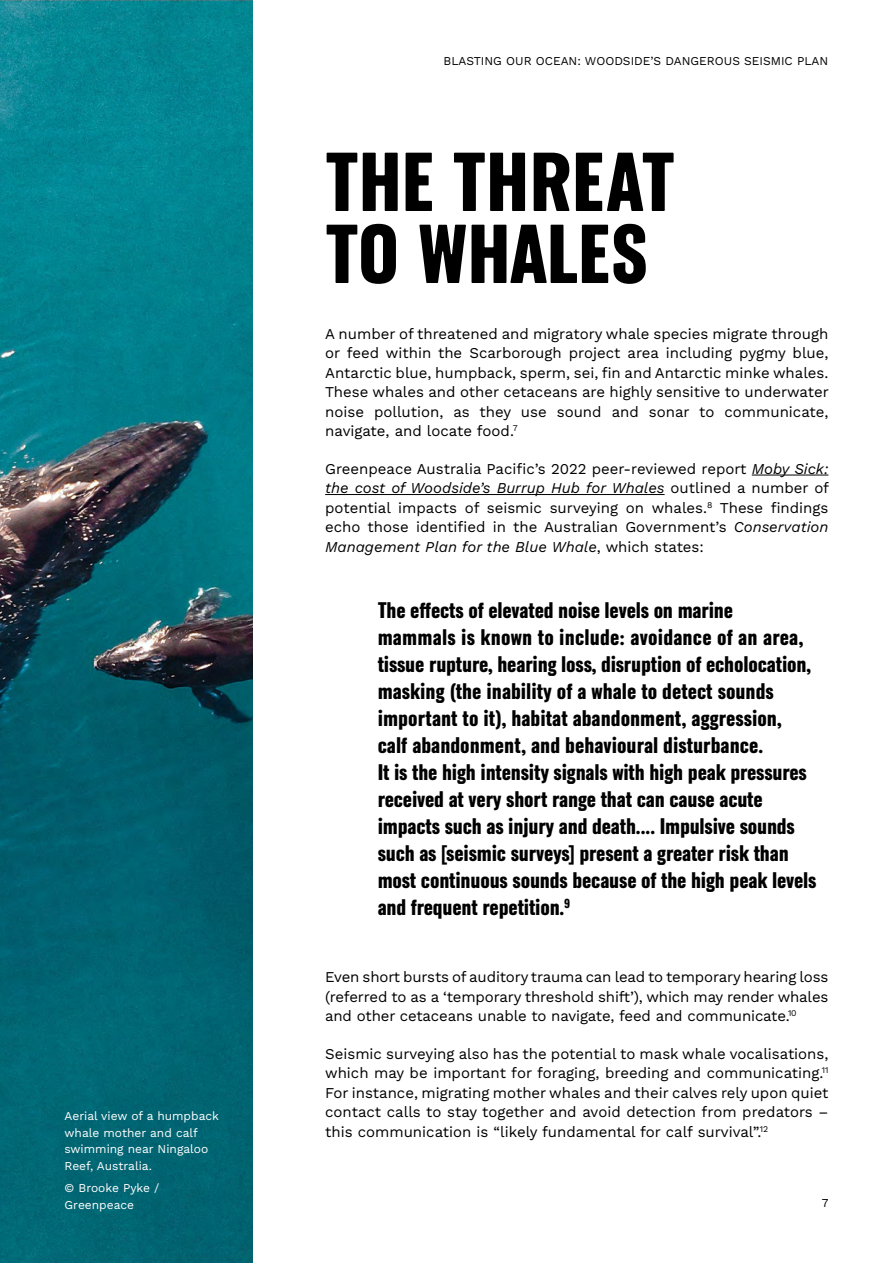
<style>
.page{position:relative;width:893px;height:1263px;background:#fff}
.page>*{position:absolute;margin:0;border:0;box-sizing:border-box;transform-origin:0 0}
.t1{font:72px/72px "Zodiac Sans";color:#000}
.t2{font:19.5px/27px "Zodiac Sans";letter-spacing:-.01em;color:#000}
.t3{font:15px/19.5px "Work Sans";color:#000;text-align:justify}
.t4{font:12px/16.5px "Work Sans";color:#fff}
.t5{font:12px "Work Sans";color:#000}
.s1{font-style:italic}
</style>
<div class="page">
<img style="left:0;top:0;width:253px;height:1263px">
<hr style="left:752px;top:475px;width:76px;height:1px;background:#000">
<hr style="left:325px;top:494px;width:340px;height:1px;background:#000">
<p class="t4" style="left:65px;top:1108px;width:156px">Aerial view of a humpback whale mother and calf swimming near Ningaloo<br>Reef, Australia.</p>
<p class="t4" style="left:65px;top:1180px;width:96px">© Brooke Pyke /<br>Greenpeace</p>
<p class="t5" style="left:443px;top:52px;width:386px">BLASTING OUR OCEAN: WOODSIDE’S DANGEROUS SEISMIC PLAN</p>
<h1 class="t1" style="left:325px;top:150px;width:351px">THE THREAT<br>TO WHALES</h1>
<p class="t3" style="left:325px;top:323px;width:505px">A number of threatened and migratory whale species migrate through or feed within the Scarborough project area including pygmy blue, Antarctic blue, humpback, sperm, sei, fin and Antarctic minke whales.<br>These whales and other cetaceans are highly sensitive to underwater noise pollution, as they use sound and sonar to communicate, navigate, and locate food.<sup>7</sup></p>
<p class="t3" style="left:325px;top:458px;width:505px">Greenpeace Australia Pacific’s 2022 peer-reviewed report <span class="s1">Moby Sick: the cost of Woodside’s Burrup Hub for Whales</span> outlined a number of potential impacts of seismic surveying on whales.<sup>8</sup> These findings echo those identified in the Australian Government’s <span class="s1">Conservation Management Plan for the Blue Whale</span>, which states:</p>
<p class="t2" style="left:378px;top:597px;width:440px">The effects of elevated noise levels on marine<br>mammals is known to include: avoidance of an area, tissue rupture, hearing loss, disruption of echolocation, masking (the inability of a whale to detect sounds important to it), habitat abandonment, aggression,<br>calf abandonment, and behavioural disturbance.<br>It is the high intensity signals with high peak pressures received at very short range that can cause acute impacts such as injury and death.... Impulsive sounds such as [seismic surveys] present a greater risk than most continuous sounds because of the high peak levels and frequent repetition.<sup>9</sup></p>
<p class="t3" style="left:325px;top:967px;width:505px">Even short bursts of auditory trauma can lead to temporary hearing loss (referred to as a ‘temporary threshold shift’), which may render whales and other cetaceans unable to navigate, feed and communicate.<sup>10</sup></p>
<p class="t3" style="left:325px;top:1043px;width:505px">Seismic surveying also has the potential to mask whale vocalisations, which may be important for foraging, breeding and communicating.<sup>11<br></sup>For instance, migrating mother whales and their calves rely upon quiet contact calls to stay together and avoid detection from predators – this communication is “likely fundamental for calf survival”.<sup>12</sup></p>
<p class="t5" style="left:822px;top:1194px;width:8px">7</p>
</div>
